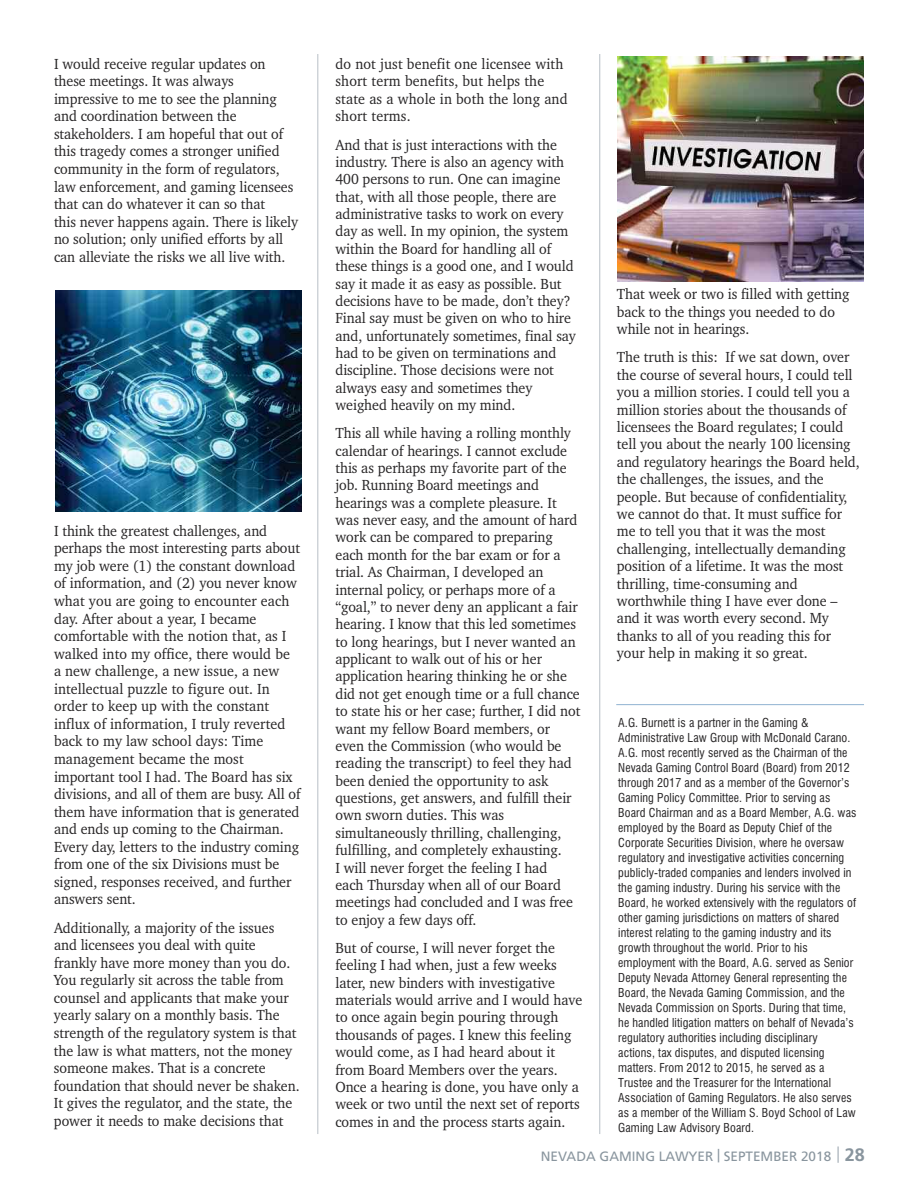
<style>
.page{position:relative;width:918px;height:1188px;background:#fff}
.page>*{position:absolute;margin:0;border:0;box-sizing:border-box;transform-origin:0 0}
.t1{font:15px/17.4px "Charter";letter-spacing:-.005em;color:#272526;scale:.94 1}
.t2{font:13.5px "Frutiger";color:#89959e}
.t3{font:condensed 12px/15px "Swiss 721 BT";letter-spacing:.01em;color:#272526}
.s1{font-weight:700;font-size:18px}
</style>
<div class="page">
<svg style="left:837px;top:1146px;width:2px;height:17px"></svg>
<hr style="left:317px;top:54px;width:1px;height:1080px;background:#b8bfc6">
<hr style="left:599px;top:54px;width:1px;height:1080px;background:#b8bfc6">
<img style="left:55px;top:291px;width:246px;height:221px">
<hr style="left:616px;top:704px;width:248px;height:1px;background:#90b2d1">
<img style="left:618px;top:56px;width:245px;height:225px">
<p class="t1" style="left:54px;top:55px;width:261px">I would receive regular updates on these meetings. It was always impressive to me to see the planning and coordination between the stakeholders. I am hopeful that out of this tragedy comes a stronger unified community in the form of regulators, law enforcement, and gaming licensees that can do whatever it can so that<br>this never happens again. There is likely no solution; only unified efforts by all can alleviate the risks we all live with.</p>
<p class="t1" style="left:54px;top:522px;width:264px">I think the greatest challenges, and perhaps the most interesting parts about my job were (1) the constant download of information, and (2) you never know what you are going to encounter each day. After about a year, I became comfortable with the notion that, as I walked into my office, there would be a new challenge, a new issue, a new intellectual puzzle to figure out. In order to keep up with the constant influx of information, I truly reverted back to my law school days: Time management became the most important tool I had. The Board has six divisions, and all of them are busy. All of them have information that is generated and ends up coming to the Chairman.<br>Every day, letters to the industry coming from one of the six Divisions must be signed, responses received, and further answers sent.</p>
<p class="t1" style="left:54px;top:919px;width:263px">Additionally, a majority of the issues and licensees you deal with quite frankly have more money than you do.<br>You regularly sit across the table from counsel and applicants that make your yearly salary on a monthly basis. The strength of the regulatory system is that the law is what matters, not the money someone makes. That is a concrete foundation that should never be shaken.<br>It gives the regulator, and the state, the power it needs to make decisions that</p>
<p class="t1" style="left:335px;top:55px;width:249px">do not just benefit one licensee with short term benefits, but helps the state as a whole in both the long and short terms.</p>
<p class="t1" style="left:335px;top:136px;width:257px">And that is just interactions with the industry. There is also an agency with 400 persons to run. One can imagine that, with all those people, there are administrative tasks to work on every day as well. In my opinion, the system within the Board for handling all of these things is a good one, and I would say it made it as easy as possible. But decisions have to be made, don’t they?<br>Final say must be given on who to hire and, unfortunately sometimes, final say had to be given on terminations and discipline. Those decisions were not always easy and sometimes they weighed heavily on my mind.</p>
<p class="t1" style="left:335px;top:424px;width:262px">This all while having a rolling monthly calendar of hearings. I cannot exclude this as perhaps my favorite part of the job. Running Board meetings and hearings was a complete pleasure. It was never easy, and the amount of hard work can be compared to preparing each month for the bar exam or for a trial. As Chairman, I developed an internal policy, or perhaps more of a “goal,” to never deny an applicant a fair hearing. I know that this led sometimes to long hearings, but I never wanted an applicant to walk out of his or her application hearing thinking he or she did not get enough time or a full chance to state his or her case; further, I did not want my fellow Board members, or even the Commission (who would be reading the transcript) to feel they had been denied the opportunity to ask questions, get answers, and fulfill their own sworn duties. This was simultaneously thrilling, challenging, fulfilling, and completely exhausting.<br>I will never forget the feeling I had<br>each Thursday when all of our Board meetings had concluded and I was free to enjoy a few days off.</p>
<p class="t1" style="left:335px;top:939px;width:264px">But of course, I will never forget the feeling I had when, just a few weeks later, new binders with investigative materials would arrive and I would have to once again begin pouring through thousands of pages. I knew this feeling would come, as I had heard about it from Board Members over the years.<br>Once a hearing is done, you have only a week or two until the next set of reports comes in and the process starts again.</p>
<p class="t1" style="left:617px;top:285px;width:249px">That week or two is filled with getting back to the things you needed to do while not in hearings.</p>
<p class="t1" style="left:617px;top:348px;width:260px">The truth is this: If we sat down, over the course of several hours, I could tell you a million stories. I could tell you a million stories about the thousands of licensees the Board regulates; I could tell you about the nearly 100 licensing and regulatory hearings the Board held, the challenges, the issues, and the people. But because of confidentiality, we cannot do that. It must suffice for me to tell you that it was the most challenging, intellectually demanding position of a lifetime. It was the most thrilling, time-consuming and worthwhile thing I have ever done – and it was worth every second. My thanks to all of you reading this for your help in making it so great.</p>
<p class="t3" style="left:618px;top:715px;width:240px">A.G. Burnett is a partner in the Gaming &amp; Administrative Law Group with McDonald Carano.<br>A.G. most recently served as the Chairman of the Nevada Gaming Control Board (Board) from 2012 through 2017 and as a member of the Governor’s Gaming Policy Committee. Prior to serving as Board Chairman and as a Board Member, A.G. was employed by the Board as Deputy Chief of the Corporate Securities Division, where he oversaw regulatory and investigative activities concerning publicly-traded companies and lenders involved in the gaming industry. During his service with the Board, he worked extensively with the regulators of other gaming jurisdictions on matters of shared interest relating to the gaming industry and its growth throughout the world. Prior to his employment with the Board, A.G. served as Senior Deputy Nevada Attorney General representing the Board, the Nevada Gaming Commission, and the Nevada Commission on Sports. During that time, he handled litigation matters on behalf of Nevada’s regulatory authorities including disciplinary actions, tax disputes, and disputed licensing matters. From 2012 to 2015, he served as a Trustee and the Treasurer for the International Association of Gaming Regulators. He also serves as a member of the William S. Boyd School of Law Gaming Law Advisory Board.</p>
<p class="t2" style="left:541px;top:1151px;width:325px">NEVADA GAMING LAWYER | SEPTEMBER 2018 <span class="s1">28</span></p>
</div>
